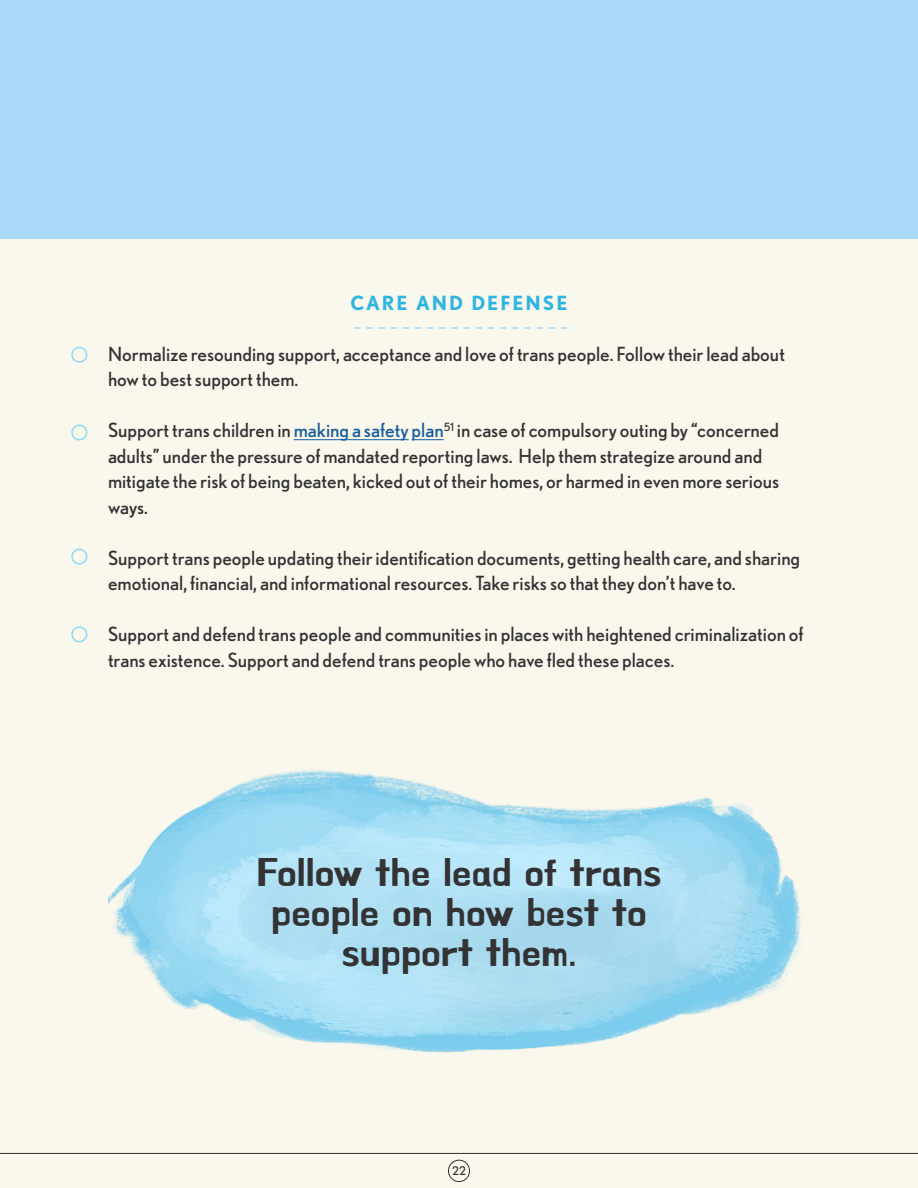
<style>
.page{position:relative;width:918px;height:1188px;background:#faf8ed}
.page>*{position:absolute;margin:0;border:0;box-sizing:border-box;transform-origin:0 0}
.t1{font:38.25px/39.9px "BMHANNA11 yrsold OTF";color:#333234;text-align:center}
.t2{font:19.5px/25.5px "Nobel";color:#333234}
.t3{font:700 19.5px "Nobel";letter-spacing:.1em;color:#30b5e0}
.t4{font:12px "Nobel";color:#333234}
.s1{color:#175d9e}
</style>
<div class="page">
<hr style="left:0;top:1153px;width:918px;height:1px;background:#333234">
<div style="left:448px;top:1160px;width:22px;height:22px;border:1px solid #333234;border-radius:50%"></div>
<hr style="left:294px;top:439px;width:115px;height:1px;background:#175d9e">
<hr style="left:412px;top:439px;width:32px;height:1px;background:#175d9e">
<div style="left:0;top:0;width:918px;height:239px;background:#a8d9f7"></div>
<svg style="left:354px;top:327px;width:213px;height:2px"></svg>
<div style="left:71px;top:347px;width:16px;height:16px;border:2px solid #8ed9f7;border-radius:50%"></div>
<div style="left:71px;top:424px;width:16px;height:17px;border:2px solid #8ed9f7;border-radius:50%"></div>
<div style="left:71px;top:549px;width:16px;height:16px;border:2px solid #8ed9f7;border-radius:50%"></div>
<div style="left:71px;top:626px;width:16px;height:16px;border:2px solid #8ed9f7;border-radius:50%"></div>
<img style="left:108px;top:770px;width:693px;height:283px">
<p class="t3" style="left:350px;top:291px;width:219px">CARE AND DEFENSE</p>
<p class="t2" style="left:108px;top:341px;width:679px">Normalize resounding support, acceptance and love of trans people. Follow their lead about how to best support them.</p>
<p class="t2" style="left:108px;top:417px;width:673px">Support trans children in <span class="s1">making a safety plan</span><sup>51</sup> in case of compulsory outing by “concerned adults” under the pressure of mandated reporting laws. Help them strategize around and mitigate the risk of being beaten, kicked out of their homes, or harmed in even more serious ways.</p>
<p class="t2" style="left:108px;top:545px;width:694px">Support trans people updating their identification documents, getting health care, and sharing emotional, financial, and informational resources. Take risks so that they don’t have to.</p>
<p class="t2" style="left:108px;top:621px;width:697px">Support and defend trans people and communities in places with heightened criminalization of trans existence. Support and defend trans people who have fled these places.</p>
<p class="t1" style="left:256px;top:856px;width:407px">Follow the lead of trans people on how best to support them.</p>
<p class="t4" style="left:452px;top:1164px;width:15px">22</p>
</div>
